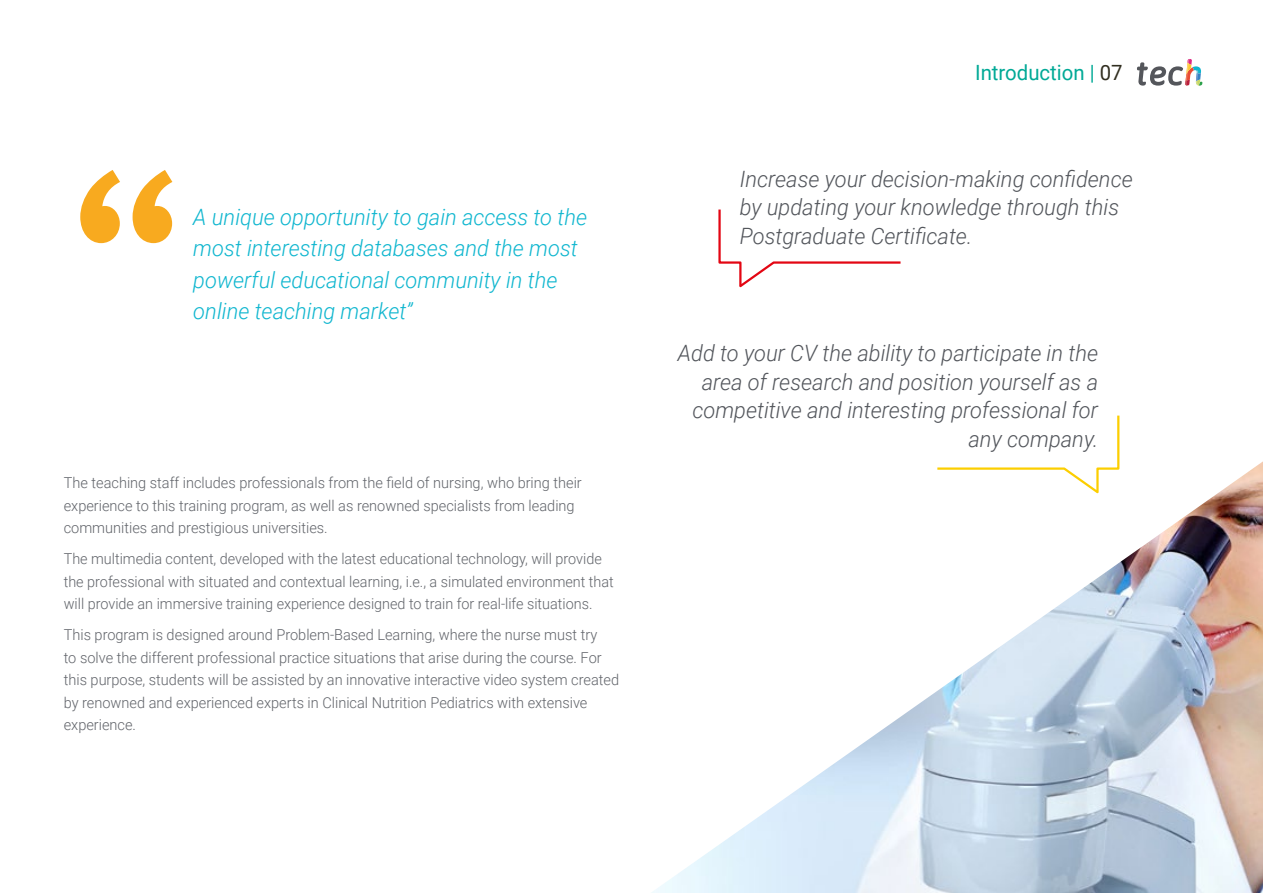
<style>
.page{position:relative;width:1263px;height:893px;background:#fff}
.page>*{position:absolute;margin:0;border:0;box-sizing:border-box;transform-origin:0 0}
.t1{font:italic 300 22.5px/28.5px "Roboto";color:#52555b}
.t2{font:italic 300 22.5px/31.5px "Roboto";color:#0fb6cf}
.t3{font:21px "Roboto";color:#00a996}
.t4{font:300 15px/22.5px "Roboto";color:#61646a}
.t5{font:300 15px/22.5px "Roboto";color:#61646a;scale:.96 1}
.s1{color:#312e20}
</style>
<div class="page">
<svg style="left:80px;top:170px;width:92px;height:73px"></svg>
<svg style="left:718px;top:209px;width:183px;height:79px"></svg>
<svg style="left:1117px;top:415px;width:3px;height:46px"></svg>
<svg style="left:1137px;top:59px;width:65px;height:27px"></svg>
<img style="left:651px;top:461px;width:612px;height:432px">
<h1 class="t2" style="left:193px;top:200px;width:395px">A unique opportunity to gain access to the most interesting databases and the most powerful educational community in the online teaching market”</h1>
<p class="t4" style="left:64px;top:471px;width:519px">The teaching staff includes professionals from the field of nursing, who bring their experience to this training program, as well as renowned specialists from leading communities and prestigious universities.</p>
<p class="t5" style="left:64px;top:547px;width:574px">The multimedia content, developed with the latest educational technology, will provide the professional with situated and contextual learning, i.e., a simulated environment that will provide an immersive training experience designed to train for real-life situations.</p>
<p class="t4" style="left:64px;top:623px;width:557px">This program is designed around Problem-Based Learning, where the nurse must try<br>to solve the different professional practice situations that arise during the course. For this purpose, students will be assisted by an innovative interactive video system created by renowned and experienced experts in Clinical Nutrition Pediatrics with extensive experience.</p>
<h2 class="t3" style="left:975px;top:57px;width:149px">Introduction | <span class="s1">07</span></h2>
<h1 class="t1" style="left:740px;top:164px;width:394px">Increase your decision-making confidence by updating your knowledge through this<br>Postgraduate Certificate.</h1>
<h1 class="t1" style="left:678px;top:338px;width:422px;text-align:right">Add to your CV the ability to participate in the area of research and position yourself as a competitive and interesting professional for any company.</h1>
</div>
